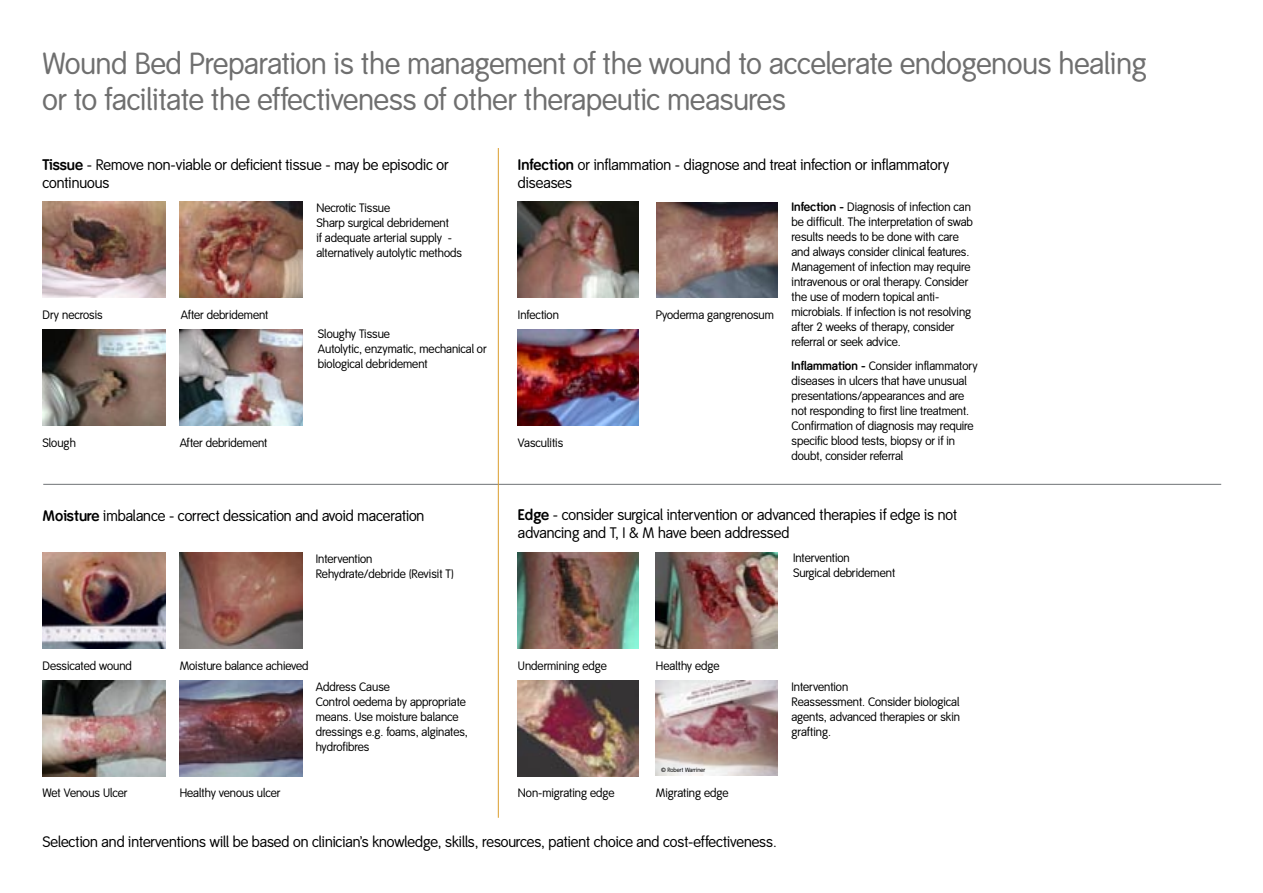
<style>
.page{position:relative;width:1263px;height:893px;background:#fff}
.page>*{position:absolute;margin:0;border:0;box-sizing:border-box;transform-origin:0 0}
.Subhead_1{font:30px/36px "Smith&Nephew";color:#6f6f6f}
.Subhead_2{font:15px/18px "Smith&Nephew";color:#000}
.Subhead_1-2{font:15px "Smith&Nephew";color:#000}
.Subhead_2-2{font:12px/15px "Smith&Nephew";color:#000}
.Body_text{font:12px/15px "Smith&Nephew";color:#000}
.t1{font:6px "Smith&Nephew";color:#000}
.s1{font-weight:700}
</style>
<div class="page">
<img style="left:43px;top:553px;width:123px;height:95px">
<img style="left:180px;top:553px;width:123px;height:95px">
<hr style="left:43px;top:484px;width:1178px;height:1px;background:#6f7276">
<img style="left:180px;top:680px;width:123px;height:96px">
<img style="left:656px;top:202px;width:121px;height:96px">
<hr style="left:498px;top:148px;width:1px;height:670px;background:#db9e2d">
<img style="left:43px;top:680px;width:123px;height:97px">
<img style="left:518px;top:330px;width:121px;height:95px">
<img style="left:656px;top:680px;width:121px;height:96px">
<img style="left:43px;top:202px;width:122px;height:96px">
<img style="left:180px;top:202px;width:123px;height:96px">
<img style="left:43px;top:330px;width:123px;height:95px">
<img style="left:180px;top:330px;width:123px;height:96px">
<img style="left:518px;top:202px;width:121px;height:95px">
<img style="left:517px;top:680px;width:122px;height:96px">
<img style="left:517px;top:553px;width:122px;height:95px">
<img style="left:656px;top:553px;width:122px;height:95px">
<p class="Subhead_1" style="left:43px;top:47px;width:1106px">Wound Bed Preparation is the management of the wound to accelerate endogenous healing or to facilitate the effectiveness of other therapeutic measures</p>
<p class="Subhead_2" style="left:43px;top:156px;width:408px"><span class="s1">Tissue</span> - Remove non-viable or deficient tissue - may be episodic or continuous</p>
<p class="Subhead_2" style="left:518px;top:157px;width:433px"><span class="s1">Infection</span> or inflammation - diagnose and treat infection or inflammatory diseases</p>
<p class="Subhead_2-2" style="left:316px;top:201px;width:75px">Necrotic Tissue</p>
<p class="Body_text" style="left:316px;top:216px;width:147px">Sharp surgical debridement<br>if adequate arterial supply - alternatively autolytic methods</p>
<p class="Subhead_2-2" style="left:43px;top:308px;width:62px">Dry necrosis</p>
<p class="Subhead_2-2" style="left:656px;top:308px;width:119px">Pyoderma gangrenosum</p>
<p class="Subhead_2-2" style="left:181px;top:308px;width:89px">After debridement</p>
<p class="Subhead_2-2" style="left:518px;top:308px;width:42px">Infection</p>
<p class="Subhead_2-2" style="left:43px;top:435px;width:35px">Slough</p>
<p class="Subhead_2-2" style="left:180px;top:435px;width:89px">After debridement</p>
<p class="Subhead_2-2" style="left:318px;top:327px;width:74px">Sloughy Tissue</p>
<p class="Body_text" style="left:318px;top:342px;width:170px">Autolytic, enzymatic, mechanical or biological debridement</p>
<p class="Subhead_2-2" style="left:518px;top:435px;width:47px">Vasculitis</p>
<p class="Subhead_2-2" style="left:791px;top:200px;width:183px"><span class="s1">Infection -</span> Diagnosis of infection can be difficult. The interpretation of swab results needs to be done with care and always consider clinical features.<br>Management of infection may require intravenous or oral therapy. Consider the use of modern topical anti&shy;microbials. If infection is not resolving after 2 weeks of therapy, consider referral or seek advice.</p>
<p class="Subhead_2-2" style="left:791px;top:359px;width:188px"><span class="s1">Inflammation -</span> Consider inflammatory diseases in ulcers that have unusual presentations/appearances and are not responding to first line treatment.<br>Confirmation of diagnosis may require specific blood tests, biopsy or if in doubt, consider referral</p>
<p class="Subhead_2" style="left:43px;top:507px;width:383px"><span class="s1">Moisture</span> imbalance - correct dessication and avoid maceration</p>
<p class="Subhead_2" style="left:518px;top:506px;width:441px"><span class="s1">Edge</span> - consider surgical intervention or advanced therapies if edge is not advancing and T, I &amp; M have been addressed</p>
<p class="Subhead_2-2" style="left:316px;top:552px;width:58px">Intervention</p>
<p class="Body_text" style="left:316px;top:567px;width:140px">Rehydrate/debride (Revisit T)</p>
<p class="Subhead_2-2" style="left:793px;top:551px;width:58px">Intervention</p>
<p class="Body_text" style="left:793px;top:566px;width:104px">Surgical debridement</p>
<p class="Subhead_2-2" style="left:43px;top:658px;width:91px">Dessicated wound</p>
<p class="Subhead_2-2" style="left:180px;top:658px;width:130px">Moisture balance achieved</p>
<p class="Subhead_2-2" style="left:43px;top:786px;width:86px">Wet Venous Ulcer</p>
<p class="Subhead_2-2" style="left:180px;top:786px;width:102px">Healthy venous ulcer</p>
<p class="Subhead_2-2" style="left:316px;top:680px;width:76px">Address Cause</p>
<p class="Body_text" style="left:316px;top:695px;width:154px">Control oedema by appropriate means. Use moisture balance dressings e.g. foams, alginates, hydrofibres</p>
<p class="Subhead_2-2" style="left:518px;top:658px;width:90px">Undermining edge</p>
<p class="Subhead_2-2" style="left:656px;top:658px;width:65px">Healthy edge</p>
<p class="Subhead_2-2" style="left:518px;top:786px;width:98px">Non-migrating edge</p>
<p class="t1" style="left:661px;top:766px;width:46px">© Robert Warriner</p>
<p class="Subhead_2-2" style="left:656px;top:786px;width:74px">Migrating edge</p>
<p class="Subhead_1-2" style="left:43px;top:833px;width:736px">Selection and interventions will be based on clinician’s knowledge, skills, resources, patient choice and cost-effectiveness.</p>
<p class="Subhead_2-2" style="left:791px;top:680px;width:58px">Intervention</p>
<p class="Body_text" style="left:791px;top:695px;width:170px;text-align:justify">Reassessment. Consider biological agents, advanced therapies or skin grafting.</p>
</div>
